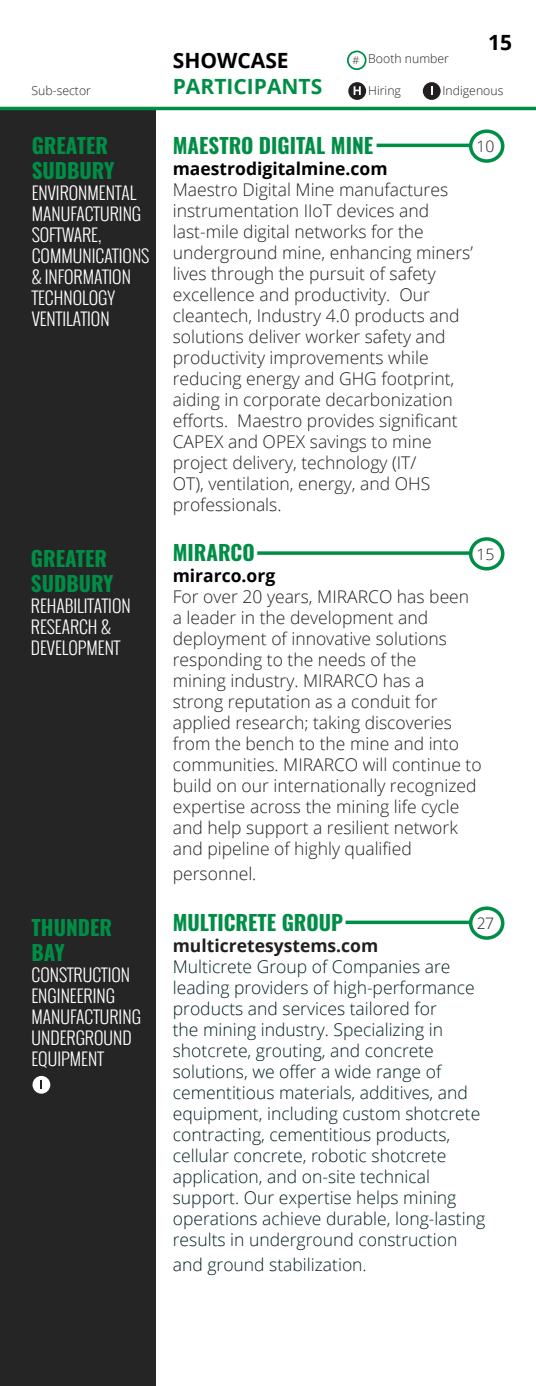
<style>
.page{position:relative;width:536px;height:1386px;background:#fff}
.page>*{position:absolute;margin:0;border:0;box-sizing:border-box;transform-origin:0 0}
.sub-sector{font:700 21px/25.2px "Oswald";color:#008e46}
.t1{font:700 21px "Open Sans";color:#008e46}
.t2{font:700 21px "Open Sans";color:#000}
.t3{font:300 17.5px/21px "Open Sans";color:#231f20}
.t4{font:300 17.5px/21px "Open Sans";color:#041f22}
.sub-sector-2{font:300 17.5px/21px "Oswald";color:#fff}
.t5{font:700 17.5px "Open Sans";color:#000}
.t6{font:700 17.5px "Open Sans";color:#231f20}
.t7{font:300 15.75px "Open Sans";color:#231f20}
.t8{font:300 12.25px "Open Sans";color:#231f20}
.s1{font-size:10.5px}
</style>
<div class="page">
<div style="left:0;top:108px;width:155px;height:1278px;background:#252525"></div>
<hr style="left:0;top:107px;width:536px;height:3px;background:#008e46">
<svg style="left:348px;top:82px;width:18px;height:18px"></svg>
<svg style="left:353px;top:86px;width:7px;height:9px"></svg>
<svg style="left:422px;top:82px;width:18px;height:18px"></svg>
<div style="left:347px;top:51px;width:19px;height:19px;border:2px solid #008e46;border-radius:50%"></div>
<hr style="left:376px;top:144px;width:93px;height:3px;background:#008e46">
<div style="left:468px;top:129px;width:36px;height:34px;border:4px solid #008e46;border-radius:50%"></div>
<svg style="left:257px;top:551px;width:211px;height:4px"></svg>
<div style="left:468px;top:537px;width:36px;height:34px;border:4px solid #008e46;border-radius:50%"></div>
<hr style="left:345px;top:921px;width:124px;height:3px;background:#008e46">
<div style="left:468px;top:906px;width:36px;height:34px;border:4px solid #008e46;border-radius:50%"></div>
<div style="left:32px;top:1076px;width:18px;height:18px;background:#fff;border-radius:50%"></div>
<svg style="left:40px;top:1080px;width:2px;height:9px"></svg>
<p class="t2" style="left:173px;top:46px;width:117px">SHOWCASE</p>
<p class="t8" style="left:352px;top:51px;width:98px"><span class="s1">#</span> Booth number</p>
<p class="t2" style="left:488px;top:28px;width:25px">15</p>
<p class="t8" style="left:32px;top:82px;width:61px">Sub-sector</p>
<p class="t1" style="left:173px;top:71px;width:151px">PARTICIPANTS</p>
<p class="t8" style="left:368px;top:82px;width:34px">Hiring</p>
<p class="t8" style="left:442px;top:82px;width:62px">Indigenous</p>
<p class="sub-sector" style="left:32px;top:134px;width:84px">GREATER<br>SUDBURY</p>
<p class="sub-sector-2" style="left:32px;top:182px;width:106px">ENVIRONMENTAL</p>
<p class="sub-sector-2" style="left:32px;top:203px;width:111px">MANUFACTURING</p>
<p class="sub-sector-2" style="left:32px;top:224px;width:119px">SOFTWARE,<br>COMMUNICATIONS &amp; INFORMATION<br>TECHNOLOGY</p>
<p class="sub-sector-2" style="left:32px;top:308px;width:79px">VENTILATION</p>
<p class="sub-sector" style="left:31px;top:547px;width:84px">GREATER<br>SUDBURY</p>
<p class="sub-sector-2" style="left:31px;top:595px;width:101px">REHABILITATION</p>
<p class="sub-sector-2" style="left:31px;top:616px;width:91px">RESEARCH &amp;<br>DEVELOPMENT</p>
<p class="sub-sector" style="left:32px;top:916px;width:82px">THUNDER<br>BAY</p>
<p class="sub-sector-2" style="left:32px;top:964px;width:111px">CONSTRUCTION<br>ENGINEERING<br>MANUFACTURING<br>UNDERGROUND<br>EQUIPMENT</p>
<p class="sub-sector" style="left:173px;top:134px;width:202px">MAESTRO DIGITAL MINE</p>
<p class="t5" style="left:173px;top:156px;width:216px">maestrodigitalmine.com</p>
<p class="t3" style="left:173px;top:178px;width:301px">Maestro Digital Mine manufactures instrumentation IIoT devices and last-mile digital networks for the underground mine, enhancing miners’ lives through the pursuit of safety excellence and productivity. Our cleantech, Industry 4.0 products and solutions deliver worker safety and productivity improvements while reducing energy and GHG footprint, aiding in corporate decarbonization efforts. Maestro provides significant CAPEX and OPEX savings to mine project delivery, technology (IT/<br>OT), ventilation, energy, and OHS professionals.</p>
<p class="sub-sector" style="left:173px;top:541px;width:83px">MIRARCO</p>
<p class="t5" style="left:173px;top:563px;width:104px">mirarco.org</p>
<p class="t3" style="left:173px;top:586px;width:310px">For over 20 years, MIRARCO has been a leader in the development and deployment of innovative solutions responding to the needs of the<br>mining industry. MIRARCO has a<br>strong reputation as a conduit for applied research; taking discoveries from the bench to the mine and into communities. MIRARCO will continue to build on our internationally recognized expertise across the mining life cycle and help support a resilient network and pipeline of highly qualified</p>
<p class="t3" style="left:173px;top:863px;width:85px">personnel.</p>
<p class="sub-sector" style="left:173px;top:911px;width:172px">MULTICRETE GROUP</p>
<p class="t6" style="left:173px;top:933px;width:207px">multicretesystems.com</p>
<p class="t4" style="left:173px;top:955px;width:314px">Multicrete Group of Companies are leading providers of high-performance products and services tailored for<br>the mining industry. Specializing in shotcrete, grouting, and concrete solutions, we offer a wide range of cementitious materials, additives, and equipment, including custom shotcrete contracting, cementitious products, cellular concrete, robotic shotcrete application, and on-site technical support. Our expertise helps mining operations achieve durable, long-lasting results in underground construction</p>
<p class="t4" style="left:173px;top:1253px;width:195px">and ground stabilization.</p>
<p class="t7" style="left:476px;top:136px;width:19px">10</p>
<p class="t7" style="left:476px;top:543px;width:19px">15</p>
<p class="t7" style="left:476px;top:913px;width:19px">27</p>
</div>
